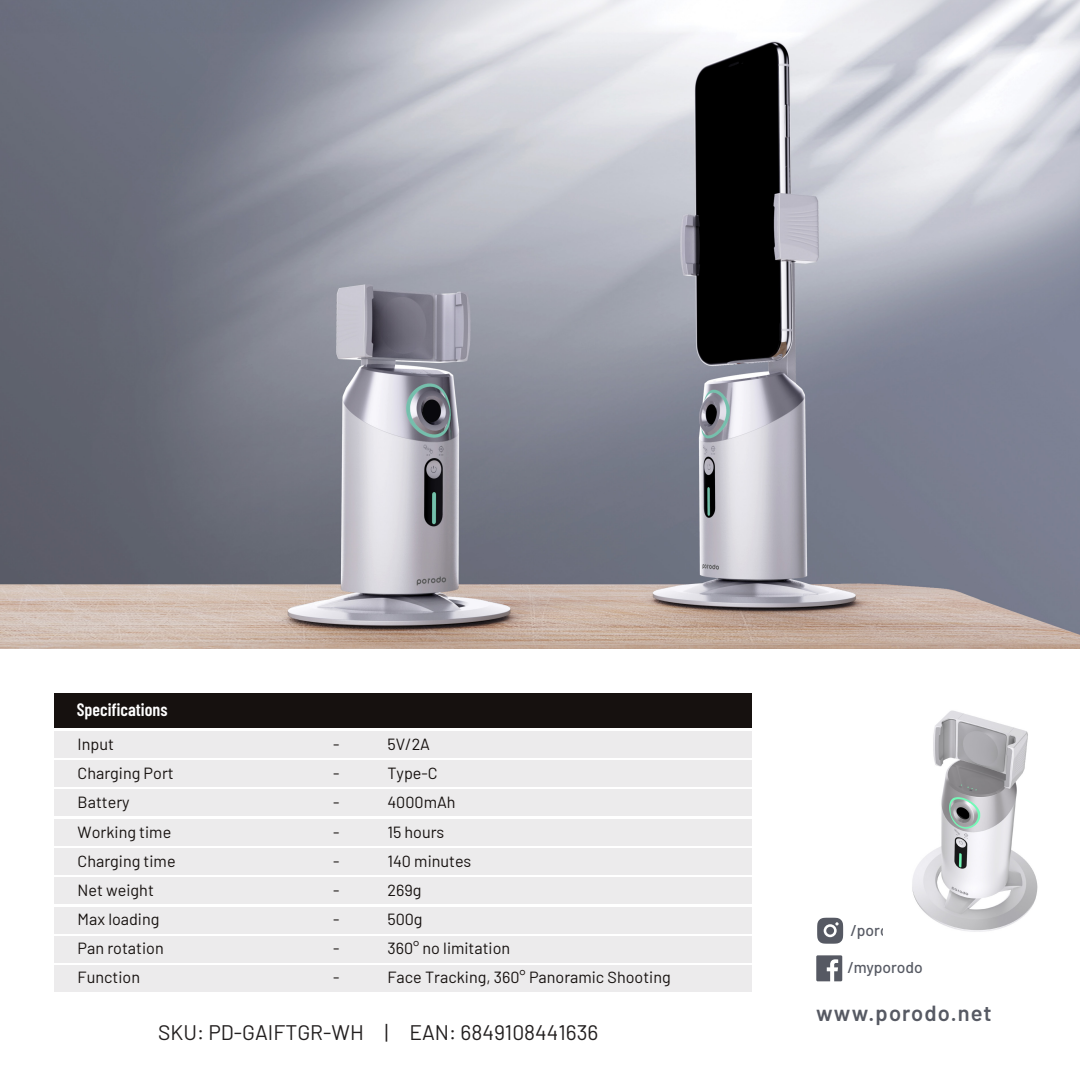
<style>
.page{position:relative;width:1080px;height:1080px;background:#fff}
.page>*{position:absolute;margin:0;border:0;box-sizing:border-box;transform-origin:0 0}
.t1{font:600 21.8px "Barlow";letter-spacing:.05em;color:#2c303c}
.t2{font:21.1px "Barlow";color:#221f1f}
.t3{font:600 17.9px "Barlow Condensed";color:#fff}
.t4{font:16.2px/29.1px "Barlow";color:#16110f}
.t5{font:500 15.7px "Barlow";color:#2c303c}
</style>
<div class="page">
<div style="left:54px;top:731px;width:698px;height:26px;background:#ecebec"></div>
<div style="left:54px;top:693px;width:698px;height:35px;background:#16110f"></div>
<div style="left:54px;top:760px;width:698px;height:27px;background:#ecebec"></div>
<div style="left:54px;top:790px;width:698px;height:26px;background:#ecebec"></div>
<div style="left:54px;top:819px;width:698px;height:26px;background:#ecebec"></div>
<div style="left:54px;top:848px;width:698px;height:26px;background:#ecebec"></div>
<div style="left:54px;top:877px;width:698px;height:27px;background:#ecebec"></div>
<div style="left:54px;top:907px;width:698px;height:26px;background:#ecebec"></div>
<div style="left:54px;top:936px;width:698px;height:27px;background:#ecebec"></div>
<div style="left:54px;top:966px;width:698px;height:26px;background:#ecebec"></div>
<img style="left:0;top:0;width:1080px;height:649px">
<svg style="left:816px;top:955px;width:26px;height:26px"></svg>
<svg style="left:817px;top:918px;width:26px;height:26px"></svg>
<img style="left:912px;top:710px;width:126px;height:222px">
<p class="t3" style="left:77px;top:697px;width:92px">Specifications</p>
<p class="t4" style="left:78px;top:729px;width:99px">Input<br>Charging Port<br>Battery<br>Working time<br>Charging time<br>Net weight<br>Max loading<br>Pan rotation<br>Function</p>
<p class="t4" style="left:387px;top:729px;width:285px">5V/2A<br>Type-C<br>4000mAh<br>15 hours<br>140 minutes<br>269g<br>500g<br>360° no limitation<br>Face Tracking, 360° Panoramic Shooting</p>
<p class="t4" style="left:333px;top:729px;width:8px;text-align:justify">- - - - - - - - -</p>
<h2 class="t2" style="left:158px;top:1017px;width:442px">SKU: PD-GAIFTGR-WH | EAN: 6849108441636</h2>
<p class="t5" style="left:850px;top:919px;width:57px">/porodo</p>
<p class="t5" style="left:848px;top:956px;width:77px">/myporodo</p>
<h1 class="t1" style="left:816px;top:997px;width:177px">www.porodo.net</h1>
</div>
